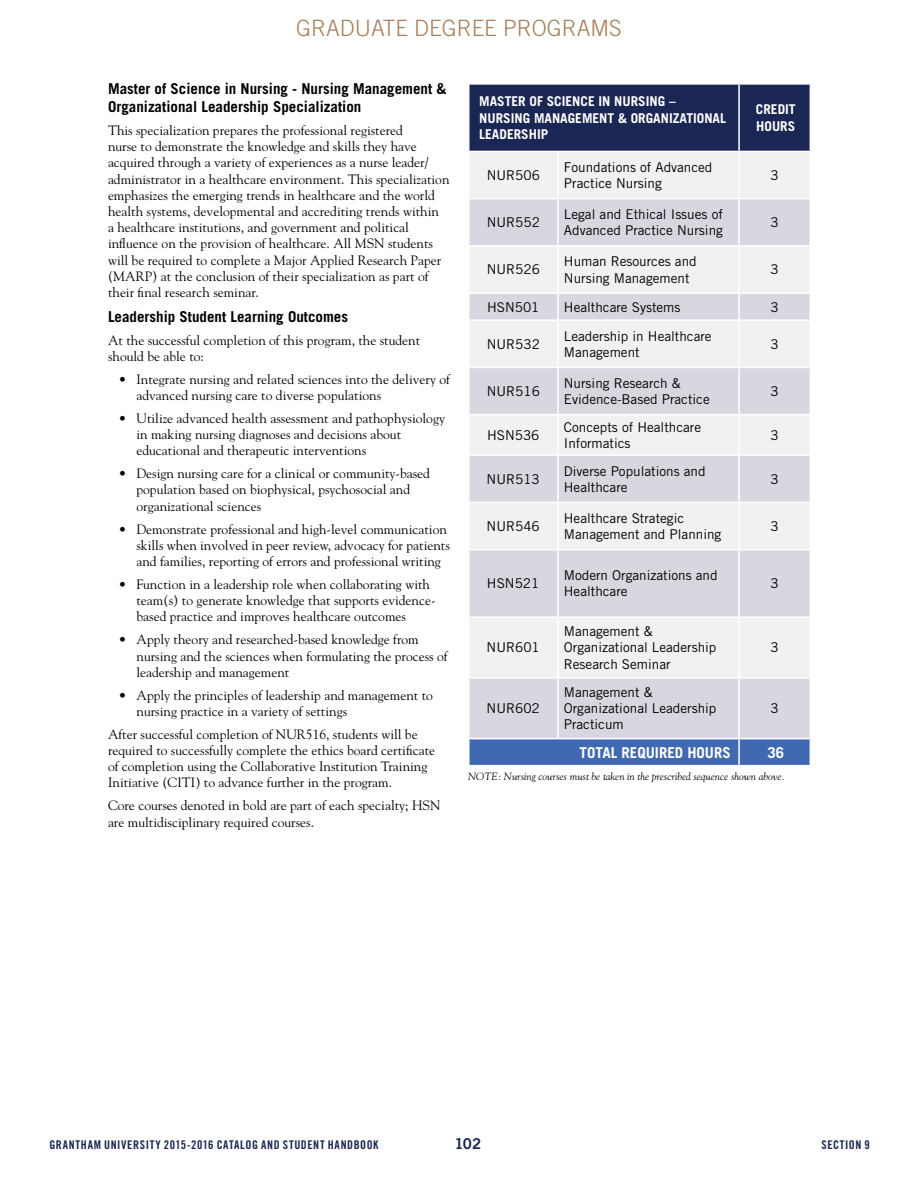
<style>
.page{position:relative;width:918px;height:1188px;background:#fff}
.page>*{position:absolute;margin:0;border:0;box-sizing:border-box;transform-origin:0 0}
.t1{font:300 22.5px "Trade Gothic LT Std";color:#a6805c}
.t2{font:700 15px/18px "Trade Gothic LT Std";color:#000}
.t3{font:700 15px "Trade Gothic LT Std";color:#fff}
.t4{font:15px "Trade Gothic LT Std Bd 2";color:#1a2653}
.t5{font:13.5px/16.2px "Goudy Std";color:#000}
.t6{font:13.5px/16.2px "Trade Gothic LT Std";color:#000}
.t7{font:700 13.5px/16.2px "Trade Gothic LT Std";color:#fff}
.t8{font:12px "Trade Gothic LT Std Bd Cn 20";letter-spacing:.05em;color:#1a2653}
.t9{font:italic 10.5px "Goudy Std";color:#000}
</style>
<div class="page">
<div style="left:470px;top:85px;width:340px;height:66px;background:#1a2653"></div>
<div style="left:470px;top:152px;width:339px;height:46px;background:#f1f1f2"></div>
<svg style="left:470px;top:199px;width:340px;height:539px;fill:#d8d7df"></svg>
<hr style="left:738px;top:85px;width:2px;height:66px;background:#fff">
<hr style="left:557px;top:152px;width:2px;height:46px;background:#fff">
<hr style="left:738px;top:152px;width:2px;height:46px;background:#fff">
<hr style="left:557px;top:199px;width:2px;height:46px;background:#fff">
<hr style="left:738px;top:199px;width:2px;height:46px;background:#fff">
<hr style="left:468px;top:245px;width:90px;height:2px;background:#fff">
<hr style="left:558px;top:245px;width:181px;height:2px;background:#fff">
<hr style="left:557px;top:247px;width:2px;height:45px;background:#fff">
<hr style="left:739px;top:245px;width:72px;height:2px;background:#fff">
<hr style="left:738px;top:247px;width:2px;height:45px;background:#fff">
<hr style="left:468px;top:292px;width:90px;height:2px;background:#fff">
<hr style="left:558px;top:292px;width:181px;height:2px;background:#fff">
<hr style="left:557px;top:294px;width:2px;height:25px;background:#fff">
<hr style="left:739px;top:292px;width:72px;height:2px;background:#fff">
<hr style="left:738px;top:294px;width:2px;height:25px;background:#fff">
<hr style="left:468px;top:319px;width:90px;height:2px;background:#fff">
<hr style="left:558px;top:319px;width:181px;height:2px;background:#fff">
<hr style="left:557px;top:321px;width:2px;height:46px;background:#fff">
<hr style="left:739px;top:319px;width:72px;height:2px;background:#fff">
<hr style="left:738px;top:321px;width:2px;height:46px;background:#fff">
<hr style="left:468px;top:367px;width:90px;height:1px;background:#fff">
<hr style="left:558px;top:367px;width:181px;height:1px;background:#fff">
<hr style="left:557px;top:368px;width:2px;height:46px;background:#fff">
<hr style="left:739px;top:367px;width:72px;height:1px;background:#fff">
<hr style="left:738px;top:368px;width:2px;height:46px;background:#fff">
<hr style="left:468px;top:414px;width:90px;height:1px;background:#fff">
<hr style="left:558px;top:414px;width:181px;height:1px;background:#fff">
<hr style="left:557px;top:415px;width:2px;height:39px;background:#fff">
<hr style="left:739px;top:414px;width:72px;height:1px;background:#fff">
<hr style="left:738px;top:415px;width:2px;height:39px;background:#fff">
<hr style="left:468px;top:454px;width:90px;height:2px;background:#fff">
<hr style="left:558px;top:454px;width:181px;height:2px;background:#fff">
<hr style="left:557px;top:456px;width:2px;height:46px;background:#fff">
<hr style="left:739px;top:454px;width:72px;height:2px;background:#fff">
<hr style="left:738px;top:456px;width:2px;height:46px;background:#fff">
<hr style="left:468px;top:502px;width:90px;height:1px;background:#fff">
<hr style="left:558px;top:502px;width:181px;height:1px;background:#fff">
<hr style="left:557px;top:503px;width:2px;height:46px;background:#fff">
<hr style="left:739px;top:502px;width:72px;height:1px;background:#fff">
<hr style="left:738px;top:503px;width:2px;height:46px;background:#fff">
<hr style="left:468px;top:549px;width:90px;height:1px;background:#fff">
<hr style="left:558px;top:549px;width:181px;height:1px;background:#fff">
<hr style="left:557px;top:550px;width:2px;height:66px;background:#fff">
<hr style="left:739px;top:549px;width:72px;height:1px;background:#fff">
<hr style="left:738px;top:550px;width:2px;height:66px;background:#fff">
<hr style="left:468px;top:616px;width:90px;height:2px;background:#fff">
<hr style="left:558px;top:616px;width:181px;height:2px;background:#fff">
<hr style="left:557px;top:618px;width:2px;height:59px;background:#fff">
<hr style="left:739px;top:616px;width:72px;height:2px;background:#fff">
<hr style="left:738px;top:618px;width:2px;height:59px;background:#fff">
<hr style="left:468px;top:677px;width:90px;height:2px;background:#fff">
<hr style="left:558px;top:677px;width:181px;height:2px;background:#fff">
<hr style="left:557px;top:679px;width:2px;height:59px;background:#fff">
<hr style="left:739px;top:677px;width:72px;height:2px;background:#fff">
<hr style="left:738px;top:679px;width:2px;height:59px;background:#fff">
<svg style="left:469px;top:739px;width:342px;height:26px;background:#456db4"></svg>
<h1 class="t1" style="left:296px;top:14px;width:327px">GRADUATE DEGREE PROGRAMS</h1>
<p class="t2" style="left:108px;top:79px;width:340px">Master of Science in Nursing - Nursing Management &amp;<br>Organizational Leadership Specialization</p>
<p class="t5" style="left:108px;top:122px;width:343px">This specialization prepares the professional registered<br>nurse to demonstrate the knowledge and skills they have acquired through a variety of experiences as a nurse leader/ administrator in a healthcare environment. This specialization emphasizes the emerging trends in healthcare and the world health systems, developmental and accrediting trends within<br>a healthcare institutions, and government and political influence on the provision of healthcare. All MSN students will be required to complete a Major Applied Research Paper (MARP) at the conclusion of their specialization as part of their final research seminar.</p>
<p class="t2" style="left:108px;top:307px;width:241px">Leadership Student Learning Outcomes</p>
<p class="t5" style="left:108px;top:332px;width:314px">At the successful completion of this program, the student should be able to:</p>
<p class="t5" style="left:136px;top:371px;width:315px;text-indent:-18px">• Integrate nursing and related sciences into the delivery of advanced nursing care to diverse populations</p>
<p class="t5" style="left:136px;top:410px;width:310px;text-indent:-18px">• Utilize advanced health assessment and pathophysiology in making nursing diagnoses and decisions about educational and therapeutic interventions</p>
<p class="t5" style="left:136px;top:465px;width:295px;text-indent:-18px">• Design nursing care for a clinical or community-based population based on biophysical, psychosocial and organizational sciences</p>
<p class="t5" style="left:136px;top:521px;width:315px;text-indent:-18px">• Demonstrate professional and high-level communication skills when involved in peer review, advocacy for patients and families, reporting of errors and professional writing</p>
<p class="t5" style="left:136px;top:576px;width:301px;text-indent:-18px">• Function in a leadership role when collaborating with team(s) to generate knowledge that supports evidence&shy;based practice and improves healthcare outcomes</p>
<p class="t5" style="left:136px;top:631px;width:313px;text-indent:-18px">• Apply theory and researched-based knowledge from nursing and the sciences when formulating the process of leadership and management</p>
<p class="t5" style="left:136px;top:687px;width:298px;text-indent:-18px">• Apply the principles of leadership and management to nursing practice in a variety of settings</p>
<p class="t5" style="left:108px;top:726px;width:329px">After successful completion of NUR516, students will be required to successfully complete the ethics board certificate of completion using the Collaborative Institution Training Initiative (CITI) to advance further in the program.</p>
<p class="t5" style="left:108px;top:797px;width:334px">Core courses denoted in bold are part of each specialty; HSN are multidisciplinary required courses.</p>
<p class="t7" style="left:479px;top:93px;width:248px">MASTER OF SCIENCE IN NURSING –<br>NURSING MANAGEMENT &amp; ORGANIZATIONAL<br>LEADERSHIP</p>
<p class="t7" style="left:756px;top:101px;width:41px">CREDIT<br>HOURS</p>
<p class="t6" style="left:487px;top:167px;width:55px">NUR506</p>
<p class="t6" style="left:564px;top:159px;width:150px">Foundations of Advanced<br>Practice Nursing</p>
<p class="t6" style="left:771px;top:167px;width:10px">3</p>
<p class="t6" style="left:487px;top:214px;width:55px">NUR552</p>
<p class="t6" style="left:564px;top:206px;width:160px">Legal and Ethical Issues of<br>Advanced Practice Nursing</p>
<p class="t6" style="left:771px;top:214px;width:10px">3</p>
<p class="t6" style="left:487px;top:261px;width:55px">NUR526</p>
<p class="t6" style="left:564px;top:253px;width:134px">Human Resources and<br>Nursing Management</p>
<p class="t6" style="left:771px;top:261px;width:10px">3</p>
<p class="t6" style="left:487px;top:298px;width:54px">HSN501</p>
<p class="t6" style="left:564px;top:298px;width:118px">Healthcare Systems</p>
<p class="t6" style="left:771px;top:298px;width:10px">3</p>
<p class="t6" style="left:487px;top:336px;width:55px">NUR532</p>
<p class="t6" style="left:564px;top:327px;width:149px">Leadership in Healthcare<br>Management</p>
<p class="t6" style="left:771px;top:336px;width:10px">3</p>
<p class="t6" style="left:487px;top:383px;width:55px">NUR516</p>
<p class="t6" style="left:564px;top:375px;width:147px">Nursing Research &amp;<br>Evidence-Based Practice</p>
<p class="t6" style="left:770px;top:383px;width:10px">3</p>
<p class="t6" style="left:487px;top:427px;width:54px">HSN536</p>
<p class="t6" style="left:564px;top:419px;width:139px">Concepts of Healthcare<br>Informatics</p>
<p class="t6" style="left:770px;top:427px;width:10px">3</p>
<p class="t6" style="left:487px;top:471px;width:55px">NUR513</p>
<p class="t6" style="left:564px;top:462px;width:143px">Diverse Populations and<br>Healthcare</p>
<p class="t6" style="left:770px;top:471px;width:10px">3</p>
<p class="t6" style="left:487px;top:518px;width:55px">NUR546</p>
<p class="t6" style="left:564px;top:510px;width:159px">Healthcare Strategic<br>Management and Planning</p>
<p class="t6" style="left:770px;top:518px;width:10px">3</p>
<p class="t6" style="left:487px;top:575px;width:54px">HSN521</p>
<p class="t6" style="left:564px;top:567px;width:155px">Modern Organizations and<br>Healthcare</p>
<p class="t6" style="left:770px;top:575px;width:10px">3</p>
<p class="t6" style="left:487px;top:639px;width:55px">NUR601</p>
<p class="t6" style="left:487px;top:700px;width:55px">NUR602</p>
<p class="t6" style="left:564px;top:623px;width:154px">Management &amp;<br>Organizational Leadership<br>Research Seminar</p>
<p class="t6" style="left:564px;top:684px;width:154px">Management &amp;<br>Organizational Leadership<br>Practicum</p>
<p class="t6" style="left:770px;top:639px;width:10px">3</p>
<p class="t6" style="left:770px;top:700px;width:10px">3</p>
<p class="t3" style="left:580px;top:743px;width:153px">TOTAL REQUIRED HOURS</p>
<p class="t3" style="left:767px;top:743px;width:18px">36</p>
<p class="t9" style="left:468px;top:770px;width:318px">NOTE: Nursing courses must be taken in the prescribed sequence shown above.</p>
<p class="t8" style="left:49px;top:1138px;width:331px">GRANTHAM UNIVERSITY 2015-2016 CATALOG AND STUDENT HANDBOOK</p>
<p class="t4" style="left:454px;top:1135px;width:28px">102</p>
<p class="t8" style="left:821px;top:1138px;width:50px">SECTION 9</p>
</div>
